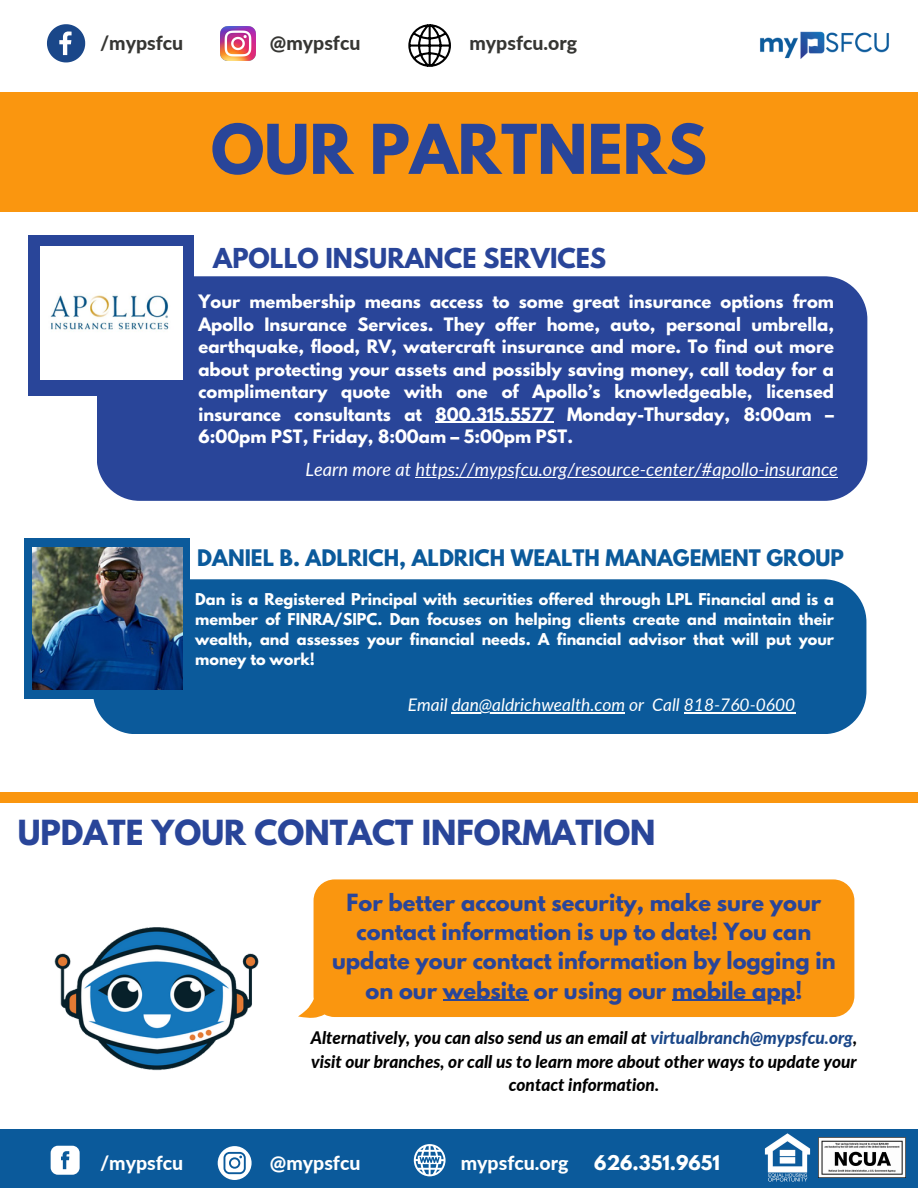
<style>
.page{position:relative;width:918px;height:1188px;background:#fff}
.page>*{position:absolute;margin:0;border:0;box-sizing:border-box;transform-origin:0 0}
.t1{font:700 60.75px "League Spartan";color:#294599}
.t2{font:700 30.6px "League Spartan";color:#294599}
.t3{font:700 24.3px "League Spartan";color:#294599}
.t4{font:700 21px/29.2px "League Spartan";color:#294599;text-align:center}
.t5{font:700 20.25px "League Spartan";color:#0b5a9b}
.t6{font:800 19.5px "Lato";color:#fff}
.t7{font:800 19.5px "Lato";color:#363633}
.t8{font:italic 18.3px "Lato";color:#fff}
.t9{font:700 18px "League Spartan";color:#fff}
.t10{font:italic 17.4px "Lato";color:#fff}
.t11{font:italic 800 17.25px/23.7px "Lato";color:#000;text-align:center}
.t12{font:700 16.35px/22.5px "League Spartan";color:#fff;text-align:justify}
.t13{font:700 14.4px/20px "League Spartan";color:#fff;text-align:justify}
.s1{color:#1a4789}
</style>
<div class="page">
<div style="left:0;top:1130px;width:918px;height:58px;background:#0b5a9b"></div>
<svg style="left:51px;top:1146px;width:29px;height:29px"></svg>
<svg style="left:218px;top:1146px;width:33px;height:34px"></svg>
<svg style="left:414px;top:1144px;width:31px;height:32px"></svg>
<div style="left:97px;top:276px;width:770px;height:225px;background:#294599;border-radius:43px"></div>
<div style="left:29px;top:235px;width:165px;height:161px;background:#294599"></div>
<img style="left:760px;top:31px;width:129px;height:28px">
<svg style="left:47px;top:24px;width:38px;height:38px"></svg>
<img style="left:221px;top:26px;width:35px;height:35px">
<svg style="left:408px;top:24px;width:43px;height:43px"></svg>
<div style="left:0;top:92px;width:918px;height:120px;background:#fa960f"></div>
<div style="left:93px;top:579px;width:773px;height:155px;background:#0b5a9b;border-radius:43px"></div>
<div style="left:25px;top:538px;width:165px;height:161px;background:#0b5a9b"></div>
<img style="left:32px;top:547px;width:150px;height:143px">
<div style="left:0;top:793px;width:918px;height:10px;background:#fa960f"></div>
<img style="left:54px;top:927px;width:205px;height:144px">
<div style="left:298px;top:879px;width:556px;height:139px;background:#fa960f"></div>
<div style="left:40px;top:246px;width:142px;height:134px;background:#fff"></div>
<img style="left:764px;top:1133px;width:47px;height:48px">
<img style="left:818px;top:1137px;width:87px;height:41px">
<img style="left:50px;top:295px;width:119px;height:36px">
<hr style="left:436px;top:422px;width:118px;height:1px;background:#fff">
<hr style="left:416px;top:477px;width:422px;height:1px;background:#fff">
<hr style="left:452px;top:712px;width:173px;height:2px;background:#fff">
<hr style="left:684px;top:712px;width:111px;height:2px;background:#fff">
<hr style="left:443px;top:1000px;width:85px;height:1px;background:#294599">
<hr style="left:672px;top:1000px;width:123px;height:1px;background:#294599">
<p class="t7" style="left:100px;top:31px;width:85px">/mypsfcu</p>
<p class="t7" style="left:270px;top:31px;width:92px">@mypsfcu</p>
<p class="t7" style="left:470px;top:31px;width:109px">mypsfcu.org</p>
<p class="t1" style="left:211px;top:119px;width:497px">OUR PARTNERS</p>
<p class="t3" style="left:213px;top:246px;width:395px">APOLLO INSURANCE SERVICES</p>
<p class="t12" style="left:198px;top:293px;width:637px">Your membership means access to some great insurance options from Apollo Insurance Services. They offer home, auto, personal umbrella, earthquake, flood, RV, watercraft insurance and more. To find out more about protecting your assets and possibly saving money, call today for a complimentary quote with one of Apollo’s knowledgeable, licensed insurance consultants at 800.315.5577 Monday-Thursday, 8:00am – 6:00pm PST, Friday, 8:00am – 5:00pm PST.</p>
<p class="t8" style="left:306px;top:458px;width:534px">Learn more at https://mypsfcu.org/resource-center/#apollo-insurance</p>
<p class="t5" style="left:197px;top:547px;width:648px">DANIEL B. ADLRICH, ALDRICH WEALTH MANAGEMENT GROUP</p>
<p class="t13" style="left:195px;top:592px;width:640px">Dan is a Registered Principal with securities offered through LPL Financial and is a member of FINRA/SIPC. Dan focuses on helping clients create and maintain their wealth, and assesses your financial needs. A financial advisor that will put your money to work!</p>
<p class="t10" style="left:408px;top:694px;width:389px">Email dan@aldrichwealth.com or Call 818-760-0600</p>
<p class="t2" style="left:18px;top:818px;width:639px">UPDATE YOUR CONTACT INFORMATION</p>
<p class="t4" style="left:332px;top:890px;width:505px">For better account security, make sure your contact information is up to date! You can update your contact information by logging in on our website or using our mobile app!</p>
<p class="t11" style="left:311px;top:1025px;width:548px">Alternatively, you can also send us an email at <span class="s1">virtualbranch@mypsfcu.org</span>, visit our branches, or call us to learn more about other ways to update your contact information.</p>
<p class="t6" style="left:100px;top:1150px;width:85px">/mypsfcu</p>
<p class="t6" style="left:270px;top:1150px;width:92px">@mypsfcu</p>
<p class="t6" style="left:461px;top:1150px;width:109px">mypsfcu.org</p>
<p class="t9" style="left:594px;top:1154px;width:127px">626.351.9651</p>
</div>
